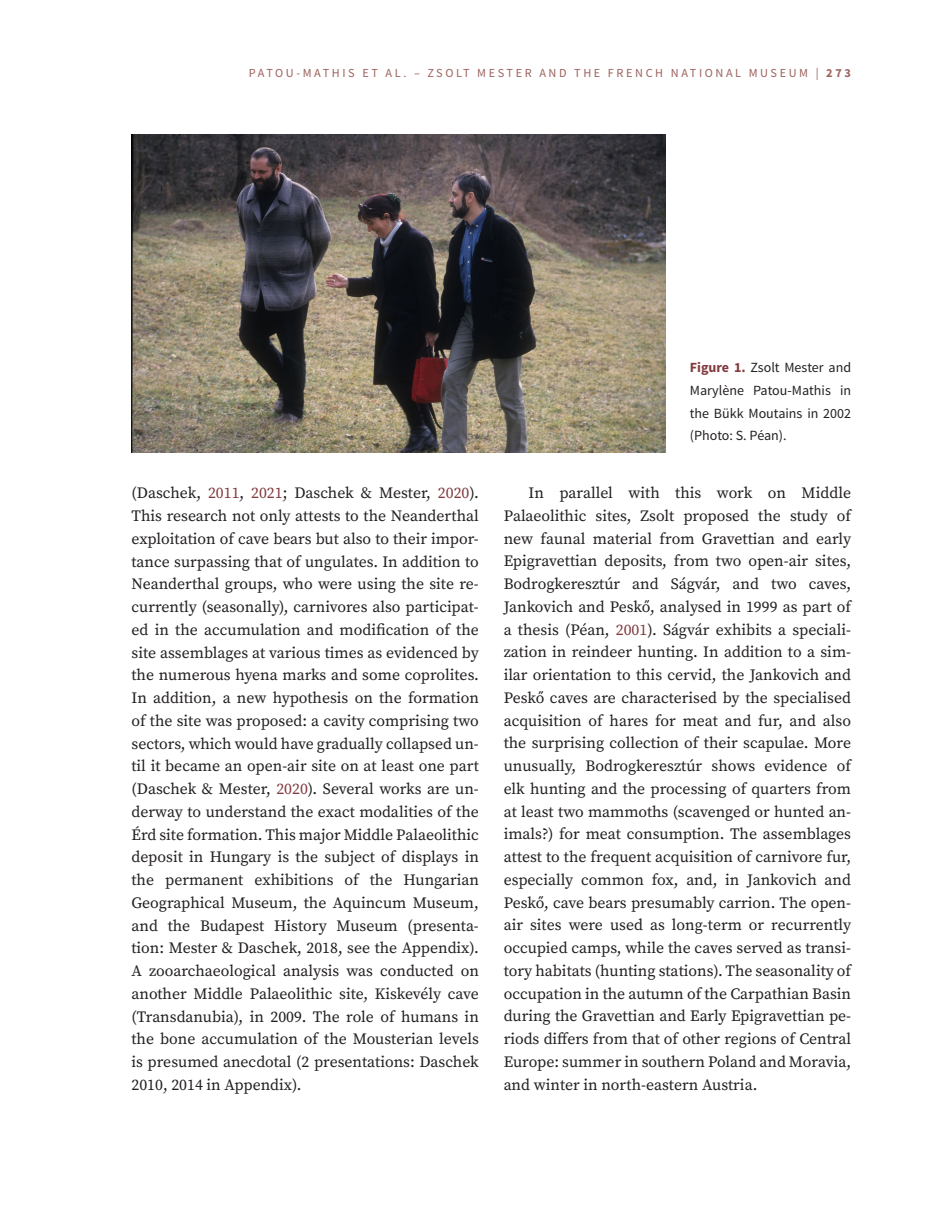
<style>
.page{position:relative;width:933px;height:1231px;background:#fff}
.page>*{position:absolute;margin:0;border:0;box-sizing:border-box;transform-origin:0 0}
.kenyer{font:15.75px/22.8px "Source Serif Pro";color:#231f20;text-align:justify}
.tablazat{font:14px/22.8px "Source Sans Pro Regular 2";color:#231f20;text-align:justify}
.t1{font:12.25px "Source Sans Variable Roman 3";letter-spacing:.21em;color:#9c625e}
.s1{font-family:"Source Sans Variable Roman 2"}
.s2{font-family:"Source Sans Pro";font-weight:700;color:#833b3f}
.s3{color:#833b3f}
.s4{font-family:"Source Serif Pro Regular 2"}
</style>
<div class="page">
<img style="left:131px;top:134px;width:534px;height:318px">
<p class="t1" style="left:249px;top:65px;width:603px">PATOU-MATHIS ET AL. – ZSOLT MESTER AND THE FRENCH NATIONAL MUSEUM | <span class="s1">273</span></p>
<p class="tablazat" style="left:690px;top:356px;width:163px"><span class="s2">Figure 1.</span> Zsolt Mester and Marylène Patou-Mathis in the Bükk Moutains in 2002 (Photo: S. Péan).</p>
<p class="kenyer" style="left:131px;top:481px;width:349px">(Daschek, <span class="s3">2011</span>, <span class="s3">2021</span>; Daschek &amp; Mester, <span class="s3">2020</span>).<br>This research not only attests to the Neanderthal exploitation of cave bears but also to their impor&shy;<span class="s4">tance surpassing that of ungulates. In addition to </span>Neanderthal groups, who were using the site re&shy;currently (seasonally), carnivores also participat&shy;<span class="s4">ed in the accumulation and modification of the </span>site assemblages at various times as evidenced by the numerous hyena marks and some coprolites.<br><span class="s4">In addition, a new hypothesis on the formation </span>of the site was proposed: a cavity comprising two sectors, which would have gradually collapsed un&shy;til it became an open-air site on at least one part (Daschek &amp; Mester, <span class="s3">2020</span>). Several works are un&shy;derway to understand the exact modalities of the Érd site formation. This major Middle Palaeolithic deposit in Hungary is the subject of displays in the permanent exhibitions of the Hungarian Geographical Museum, the Aquincum Museum, and the Budapest History Museum (presenta&shy;tion: Mester &amp; Daschek, 2018, see the Appendix).<br>A zooarchaeological analysis was conducted on another Middle Palaeolithic site, Kiskevély cave (Transdanubia), in 2009. The role of humans in the bone accumulation of the Mousterian levels is presumed anecdotal (2 presentations: Daschek 2010, 2014 in Appendix).</p>
<p class="kenyer" style="left:504px;top:481px;width:349px;text-indent:25px"><span class="s4">In parallel with this work on Middle </span>Palaeolithic sites, Zsolt proposed the study of new faunal material from Gravettian and early Epigravettian deposits, from two open-air sites, <span class="s4">Bodrogkeresztúr and Ságvár, and two caves, Jankovich and Peskő, analysed in 1999 as part of </span>a thesis (Péan, <span class="s3">2001</span>). Ságvár exhibits a speciali&shy;<span class="s4">zation in reindeer hunting. In addition to a sim&shy;</span>ilar orientation to this cervid, the Jankovich and <span class="s4">Peskő caves are characterised by the specialised </span>acquisition of hares for meat and fur, and also the surprising collection of their scapulae. More <span class="s4">unusually, Bodrogkeresztúr shows evidence of </span>elk hunting and the processing of quarters from at least two mammoths (scavenged or hunted an&shy;imals?) for meat consumption. The assemblages attest to the frequent acquisition of carnivore fur, especially common fox, and, in Jankovich and <span class="s4">Peskő, cave bears presumably carrion. The open&shy;</span>air sites were used as long-term or recurrently occupied camps, while the caves served as transi&shy;tory habitats (hunting stations). The seasonality of occupation in the autumn of the Carpathian Basin during the Gravettian and Early Epigravettian pe&shy;<span class="s4">riods differs from that of other regions of Central </span>Europe: summer in southern Poland and Moravia, and winter in north-eastern Austria.</p>
</div>
